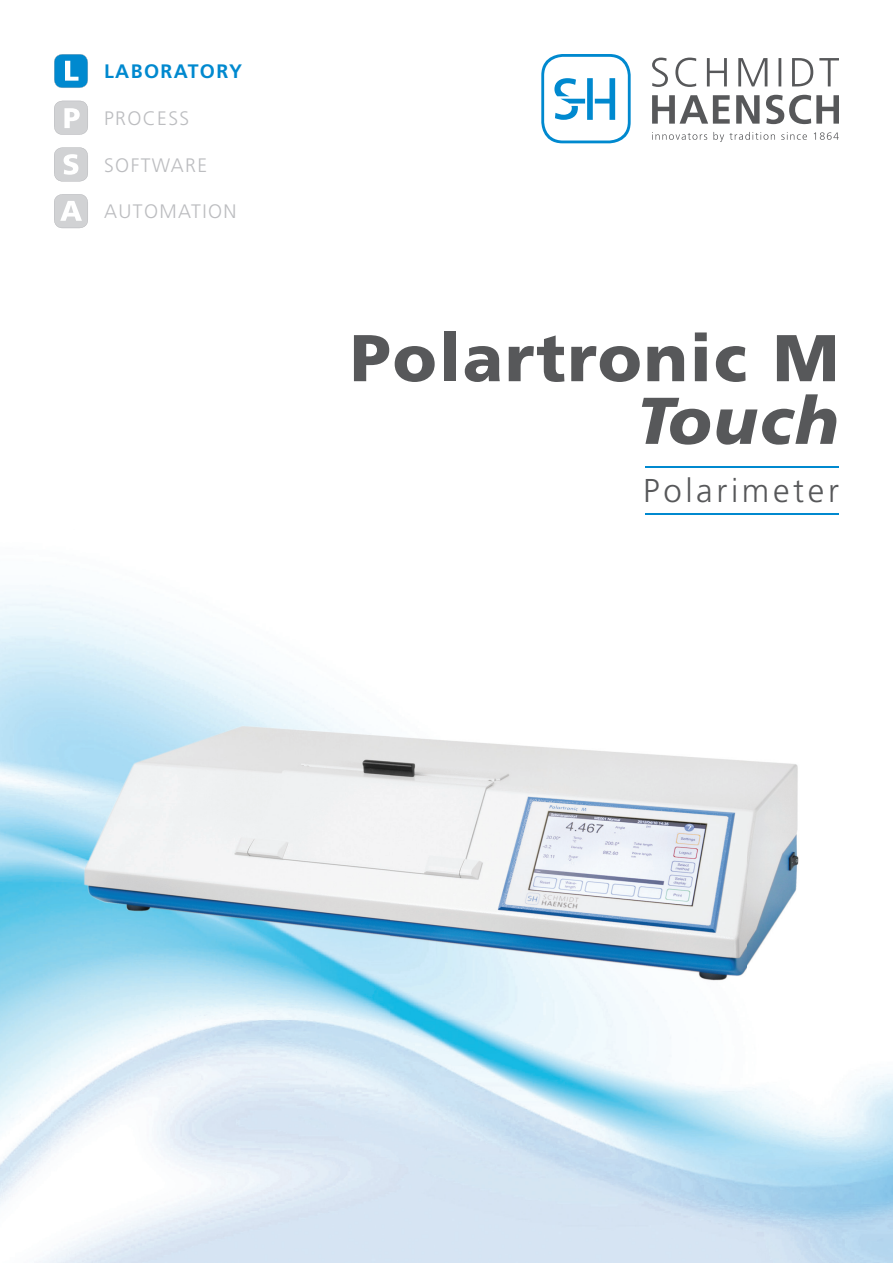
<style>
.page{position:relative;width:893px;height:1263px;background:#fff}
.page>*{position:absolute;margin:0;border:0;box-sizing:border-box;transform-origin:0 0}
.t1{font:900 66px "Frutiger LT Std";letter-spacing:.03em;color:#57585a}
.t2{font:italic 900 66px "Frutiger LT Std";letter-spacing:.03em;color:#57585a}
.t3{font:300 33px "Frutiger LT Std";letter-spacing:.11em;color:#57585a}
.t4{font:300 19.5px "Frutiger LT Std";letter-spacing:.07em;color:#bcbdc0}
.t5{font:700 19.5px "Frutiger LT Std";letter-spacing:.07em;color:#0089cf}
</style>
<div class="page">
<img style="left:0;top:124px;width:839px;height:563px">
<img style="left:0;top:687px;width:52px;height:576px">
<img style="left:52px;top:1020px;width:789px;height:243px">
<svg style="left:541px;top:54px;width:90px;height:89px"></svg>
<svg style="left:652px;top:58px;width:187px;height:29px"></svg>
<svg style="left:652px;top:132px;width:187px;height:10px"></svg>
<svg style="left:652px;top:95px;width:187px;height:29px"></svg>
<svg style="left:54px;top:54px;width:34px;height:34px"></svg>
<svg style="left:54px;top:147px;width:34px;height:34px"></svg>
<svg style="left:54px;top:101px;width:34px;height:34px"></svg>
<svg style="left:54px;top:194px;width:34px;height:34px"></svg>
<hr style="left:645px;top:513px;width:194px;height:2px;background:#0089cf">
<hr style="left:645px;top:467px;width:194px;height:1px;background:#0089cf">
<img style="left:34px;top:680px;width:805px;height:340px">
<p class="t5" style="left:104px;top:60px;width:139px">LABORATORY</p>
<p class="t4" style="left:104px;top:107px;width:87px">PROCESS</p>
<p class="t4" style="left:104px;top:154px;width:104px">SOFTWARE</p>
<p class="t4" style="left:104px;top:201px;width:134px">AUTOMATION</p>
<h1 class="t1" style="left:350px;top:318px;width:490px">Polartronic M</h1>
<h1 class="t2" style="left:637px;top:381px;width:204px">Touch</h1>
<h2 class="t3" style="left:643px;top:472px;width:197px">Polarimeter</h2>
</div>
